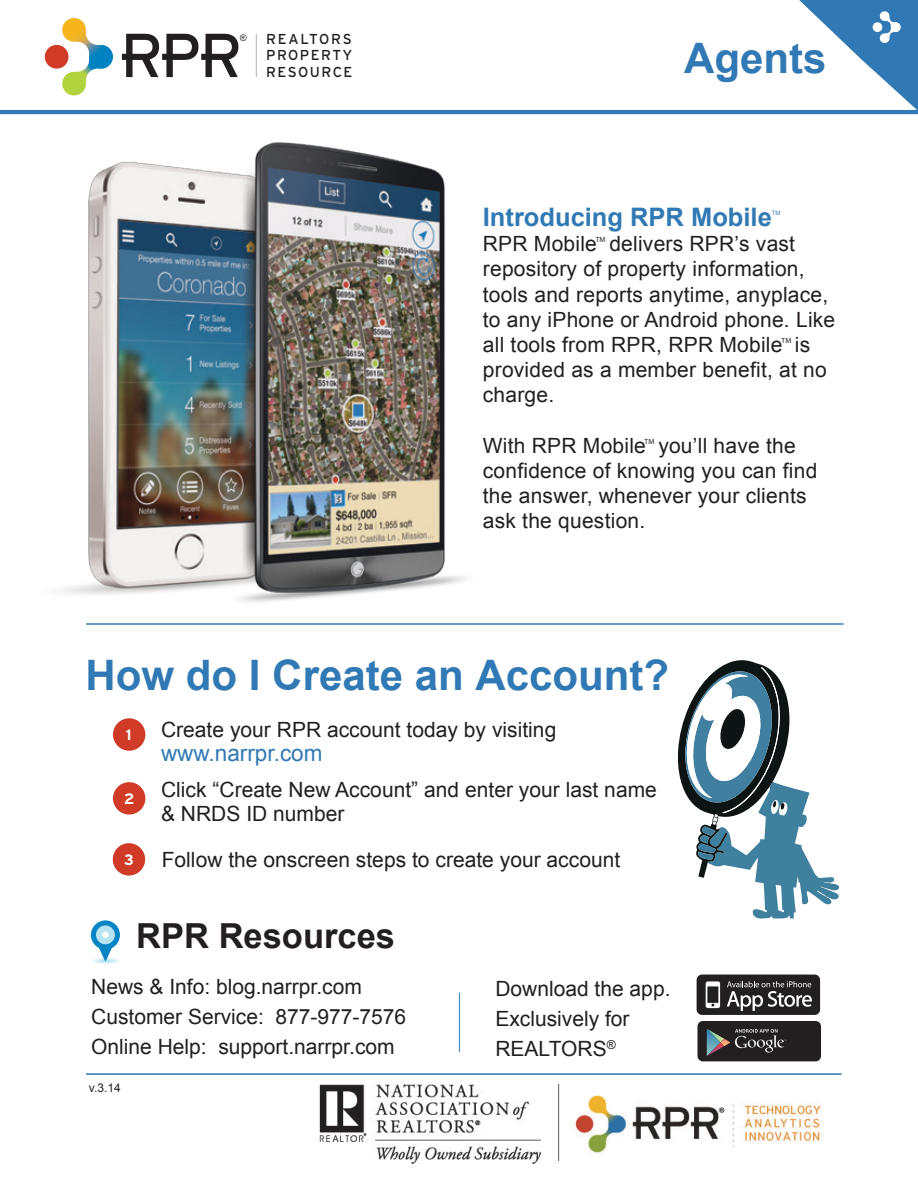
<style>
.page{position:relative;width:918px;height:1188px;background:#fff}
.page>*{position:absolute;margin:0;border:0;box-sizing:border-box;transform-origin:0 0}
.t1{font:700 42px "Arial";color:#3179b4}
.t2{font:700 34.5px "Arial";color:#231f20}
.t3{font:700 25.5px "Arial";color:#3179b4}
.t4{font:22.5px "Arial";color:#3179b4}
.t5{font:21px/25.2px "Arial";letter-spacing:.01em;color:#231f20}
.t6{font:700 15px "Interstate";color:#fff}
.t7{font:14.4px/16.5px "Interstate";letter-spacing:.105em;color:#231f20;text-align:justify}
.t8{font:12px "Arial";color:#231f20}
.t9{font:7.5px "Myriad Pro";color:#231f20}
.t10{font:6px "Arial";color:#3179b4}
</style>
<div class="page">
<hr style="left:86px;top:1073px;width:756px;height:2px;background:#3179b4">
<svg style="left:677px;top:660px;width:163px;height:259px"></svg>
<hr style="left:86px;top:623px;width:758px;height:2px;background:#3179b4">
<div style="left:113px;top:718px;width:32px;height:33px;background:#d03b27;border-radius:50%"></div>
<div style="left:113px;top:782px;width:32px;height:33px;background:#d03b27;border-radius:50%"></div>
<div style="left:113px;top:843px;width:32px;height:33px;background:#d03b27;border-radius:50%"></div>
<img style="left:319px;top:1084px;width:503px;height:80px">
<div style="left:92px;top:958px;width:28px;height:6px;background:#eef8fb;border-radius:50%"></div>
<hr style="left:93px;top:959px;width:26px;height:4px;background:#e4f4f9;border-radius:50%">
<hr style="left:94px;top:959px;width:24px;height:4px;background:#def2f8;border-radius:50%">
<hr style="left:97px;top:959px;width:17px;height:4px;background:#ceecf5;border-radius:50%">
<svg style="left:91px;top:920px;width:29px;height:42px"></svg>
<div style="left:102px;top:932px;width:7px;height:6px;background:#fff;border-radius:50%"></div>
<div style="left:698px;top:1021px;width:123px;height:40px;background:#231f20;border-radius:5px"></div>
<svg style="left:707px;top:1029px;width:80px;height:27px"></svg>
<div style="left:697px;top:975px;width:123px;height:40px;background:#231f20;border-radius:5px"></div>
<svg style="left:706px;top:981px;width:14px;height:27px"></svg>
<svg style="left:727px;top:981px;width:85px;height:30px"></svg>
<svg style="left:44px;top:0;width:874px;height:115px"></svg>
<img style="left:0;top:59px;width:560px;height:566px">
<p class="t7" style="left:266px;top:30px;width:88px">REALTORS PROPERTY RESOURCE</p>
<h1 class="t1" style="left:684px;top:31px;width:144px">Agents</h1>
<p class="t3" style="left:483px;top:200px;width:291px">Introducing RPR Mobile</p>
<p class="t5" style="left:483px;top:231px;width:354px">RPR Mobile delivers RPR’s vast repository of property information, tools and reports anytime, anyplace, to any iPhone or Android phone. Like all tools from RPR, RPR Mobile is provided as a member benefit, at no charge.</p>
<p class="t5" style="left:483px;top:433px;width:336px">With RPR Mobile you’ll have the confidence of knowing you can find the answer, whenever your clients ask the question.</p>
<p class="t10" style="left:772px;top:208px;width:10px">TM</p>
<p class="t9" style="left:596px;top:235px;width:11px">TM</p>
<p class="t9" style="left:782px;top:336px;width:11px">TM</p>
<p class="t9" style="left:645px;top:437px;width:11px">TM</p>
<h1 class="t1" style="left:86px;top:648px;width:585px">How do I Create an Account?</h1>
<p class="t5" style="left:161px;top:717px;width:397px">Create your RPR account today by visiting</p>
<p class="t4" style="left:161px;top:738px;width:163px">www.narrpr.com</p>
<p class="t5" style="left:161px;top:778px;width:497px;line-height:24px">Click “Create New Account” and enter your last name &amp; NRDS ID number</p>
<p class="t5" style="left:162px;top:847px;width:460px">Follow the onscreen steps to create your account</p>
<p class="t6" style="left:126px;top:725px;width:7px">1</p>
<p class="t6" style="left:124px;top:790px;width:12px">2</p>
<p class="t6" style="left:124px;top:851px;width:11px">3</p>
<h2 class="t2" style="left:136px;top:913px;width:260px">RPR Resources</h2>
<p class="t5" style="left:91px;top:972px;width:317px;line-height:30px">News &amp; Info: blog.narrpr.com<br>Customer Service: 877-977-7576<br>Online Help: support.narrpr.com</p>
<p class="t8" style="left:89px;top:1080px;width:33px">v.3.14</p>
<p class="t5" style="left:495px;top:973px;width:177px;line-height:30px">Download the app.<br>Exclusively for<br>REALTORS<sup>®</sup></p>
</div>
